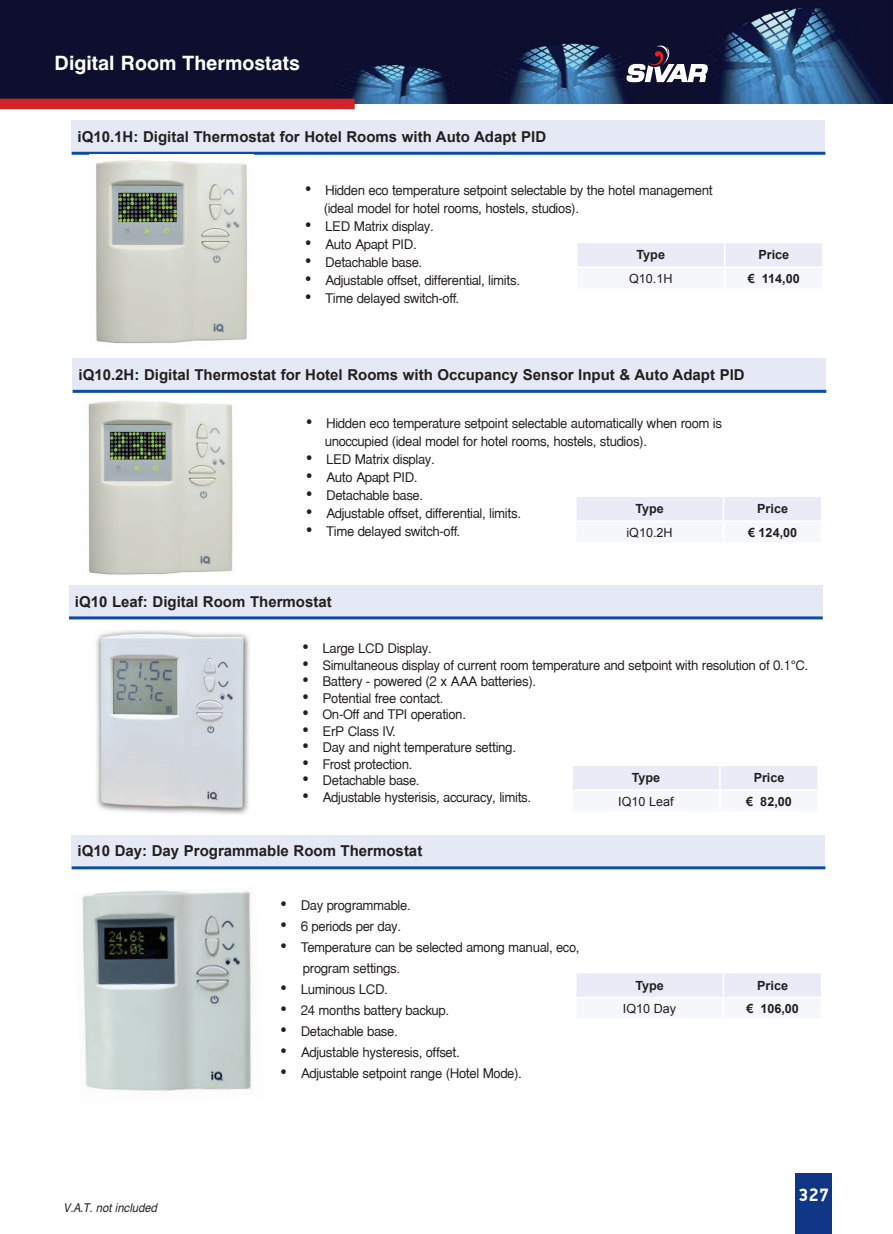
<style>
.page{position:relative;width:893px;height:1234px;background:#fff}
.page>*{position:absolute;margin:0;border:0;box-sizing:border-box;transform-origin:0 0}
.t1{font:700 19.5px "Mg Helvetica";color:#fff}
.t2{font:700 18px "PF Din Display";color:#fff}
.t3{font:700 15px "Arial";color:#231f20}
.t4{font:13.5px/18px "Gr Helvetica";letter-spacing:-.03em;color:#231f20}
.t5{font:700 12.6px "Arial";color:#231f20}
.t6{font:12.6px "Arial";color:#231f20}
.t7{font:italic 12px "Mg Helvetica";color:#231f20;scale:.9 1}
.s1{font-size:18px}
.s2{font-family:"PF Din Text"}
</style>
<div class="page">
<img style="left:0;top:0;width:893px;height:104px">
<div style="left:795px;top:1172px;width:36px;height:61px;background:#103785"></div>
<svg style="left:626px;top:45px;width:82px;height:37px"></svg>
<div style="left:0;top:99px;width:355px;height:10px;background:#d1232a"></div>
<div style="left:72px;top:121px;width:753px;height:31px;background:#e4e9f5"></div>
<hr style="left:72px;top:152px;width:753px;height:3px;background:#0d4da1">
<img style="left:96px;top:160px;width:151px;height:184px">
<div style="left:73px;top:358px;width:753px;height:32px;background:#e4e9f5"></div>
<hr style="left:73px;top:390px;width:753px;height:3px;background:#0d4da1">
<img style="left:88px;top:400px;width:145px;height:175px">
<div style="left:72px;top:835px;width:753px;height:31px;background:#e4e9f5"></div>
<hr style="left:72px;top:866px;width:753px;height:3px;background:#0d4da1">
<img style="left:82px;top:890px;width:170px;height:201px">
<div style="left:578px;top:243px;width:244px;height:24px;background:#e9ecf6"></div>
<div style="left:576px;top:497px;width:245px;height:23px;background:#e9ecf6"></div>
<div style="left:576px;top:973px;width:245px;height:24px;background:#e9ecf6"></div>
<div style="left:69px;top:585px;width:753px;height:31px;background:#e4e9f5"></div>
<hr style="left:69px;top:616px;width:754px;height:3px;background:#0d4da1">
<img style="left:96px;top:630px;width:154px;height:185px">
<div style="left:573px;top:766px;width:244px;height:23px;background:#e9ecf6"></div>
<hr style="left:719px;top:765px;width:2px;height:24px;background:#fff">
<p class="t1" style="left:55px;top:50px;width:247px">Digital Room Thermostats</p>
<p class="t3" style="left:78px;top:126px;width:470px">iQ10.1H: Digital Thermostat for Hotel Rooms with Auto Adapt PID</p>
<p class="t4" style="left:324px;top:182px;width:390px;text-indent:-19px"><span class="s1">•</span> Hidden eco temperature setpoint selectable by the hotel management (ideal model for hotel rooms, hostels, studios).</p>
<p class="t4" style="left:305px;top:218px;width:130px"><span class="s1">•</span> LED Matrix display.</p>
<p class="t4" style="left:305px;top:236px;width:113px"><span class="s1">•</span> Auto Apapt PID.</p>
<p class="t4" style="left:305px;top:254px;width:119px"><span class="s1">•</span> Detachable base.</p>
<p class="t4" style="left:305px;top:272px;width:217px"><span class="s1">•</span> Adjustable offset, differential, limits.</p>
<p class="t4" style="left:305px;top:290px;width:156px"><span class="s1">•</span> Time delayed switch-off.</p>
<p class="t5" style="left:636px;top:246px;width:30px">Type</p>
<p class="t5" style="left:758px;top:246px;width:32px">Price</p>
<p class="t6" style="left:629px;top:270px;width:45px">Q10.1H</p>
<p class="t5" style="left:748px;top:270px;width:53px">€ 114,00</p>
<p class="t3" style="left:79px;top:364px;width:668px">iQ10.2H: Digital Thermostat for Hotel Rooms with Occupancy Sensor Input &amp; Auto Adapt PID</p>
<p class="t4" style="left:325px;top:414px;width:399px;text-indent:-19px"><span class="s1">•</span> Hidden eco temperature setpoint selectable automatically when room is unoccupied (ideal model for hotel rooms, hostels, studios).</p>
<p class="t4" style="left:306px;top:450px;width:130px"><span class="s1">•</span> LED Matrix display.</p>
<p class="t4" style="left:306px;top:468px;width:113px"><span class="s1">•</span> Auto Apapt PID.</p>
<p class="t4" style="left:306px;top:486px;width:119px"><span class="s1">•</span> Detachable base.</p>
<p class="t4" style="left:306px;top:504px;width:217px"><span class="s1">•</span> Adjustable offset, differential, limits.</p>
<p class="t4" style="left:306px;top:522px;width:156px"><span class="s1">•</span> Time delayed switch-off.</p>
<p class="t5" style="left:635px;top:500px;width:30px">Type</p>
<p class="t5" style="left:757px;top:500px;width:32px">Price</p>
<p class="t6" style="left:626px;top:524px;width:48px">iQ10.2H</p>
<p class="t5" style="left:748px;top:523px;width:51px">€ 124,00</p>
<p class="t3" style="left:75px;top:591px;width:258px">iQ10 Leaf: Digital Room Thermostat</p>
<p class="t4" style="left:302px;top:640px;width:131px"><span class="s1">•</span> Large LCD Display.</p>
<p class="t4" style="left:302px;top:656px;width:507px"><span class="s1">•</span> Simultaneous display of current room temperature and setpoint with resolution of 0.1<span class="s2">°</span>C.</p>
<p class="t4" style="left:302px;top:673px;width:235px"><span class="s1">•</span> Battery - powered (2 x AAA batteries).</p>
<p class="t4" style="left:302px;top:689px;width:143px"><span class="s1">•</span> Potential free contact.</p>
<p class="t4" style="left:302px;top:706px;width:165px"><span class="s1">•</span> On-Off and TPI operation.</p>
<p class="t4" style="left:302px;top:722px;width:95px"><span class="s1">•</span> ErP Class IV.</p>
<p class="t4" style="left:302px;top:739px;width:215px"><span class="s1">•</span> Day and night temperature setting.</p>
<p class="t4" style="left:302px;top:755px;width:112px"><span class="s1">•</span> Frost protection.</p>
<p class="t4" style="left:302px;top:772px;width:119px"><span class="s1">•</span> Detachable base.</p>
<p class="t4" style="left:302px;top:788px;width:230px"><span class="s1">•</span> Adjustable hysterisis, accuracy, limits.</p>
<p class="t5" style="left:632px;top:769px;width:30px">Type</p>
<p class="t5" style="left:754px;top:769px;width:32px">Price</p>
<p class="t6" style="left:618px;top:792px;width:57px">IQ10 Leaf</p>
<p class="t5" style="left:746px;top:792px;width:47px">€ 82,00</p>
<p class="t3" style="left:78px;top:841px;width:346px">iQ10 Day: Day Programmable Room Thermostat</p>
<p class="t7" style="left:64px;top:1199px;width:105px">V.A.T. not included</p>
<p class="t4" style="left:281px;top:896px;width:132px"><span class="s1">•</span> Day programmable.</p>
<p class="t4" style="left:281px;top:917px;width:122px"><span class="s1">•</span> 6 periods per day.</p>
<p class="t4" style="left:303px;top:936px;width:278px;line-height:21px;text-indent:-22px"><span class="s1">•</span> Temperature can be selected among manual, eco, program settings.</p>
<p class="t4" style="left:281px;top:980px;width:109px"><span class="s1">•</span> Luminous LCD.</p>
<p class="t4" style="left:281px;top:1001px;width:170px"><span class="s1">•</span> 24 months battery backup.</p>
<p class="t4" style="left:281px;top:1022px;width:119px"><span class="s1">•</span> Detachable base.</p>
<p class="t4" style="left:281px;top:1043px;width:181px"><span class="s1">•</span> Adjustable hysteresis, offset.</p>
<p class="t4" style="left:281px;top:1064px;width:243px"><span class="s1">•</span> Adjustable setpoint range (Hotel Mode).</p>
<p class="t5" style="left:635px;top:976px;width:30px">Type</p>
<p class="t5" style="left:757px;top:976px;width:32px">Price</p>
<p class="t6" style="left:623px;top:1000px;width:55px">IQ10 Day</p>
<p class="t5" style="left:746px;top:999px;width:54px">€ 106,00</p>
<p class="t2" style="left:798px;top:1183px;width:32px">327</p>
</div>
